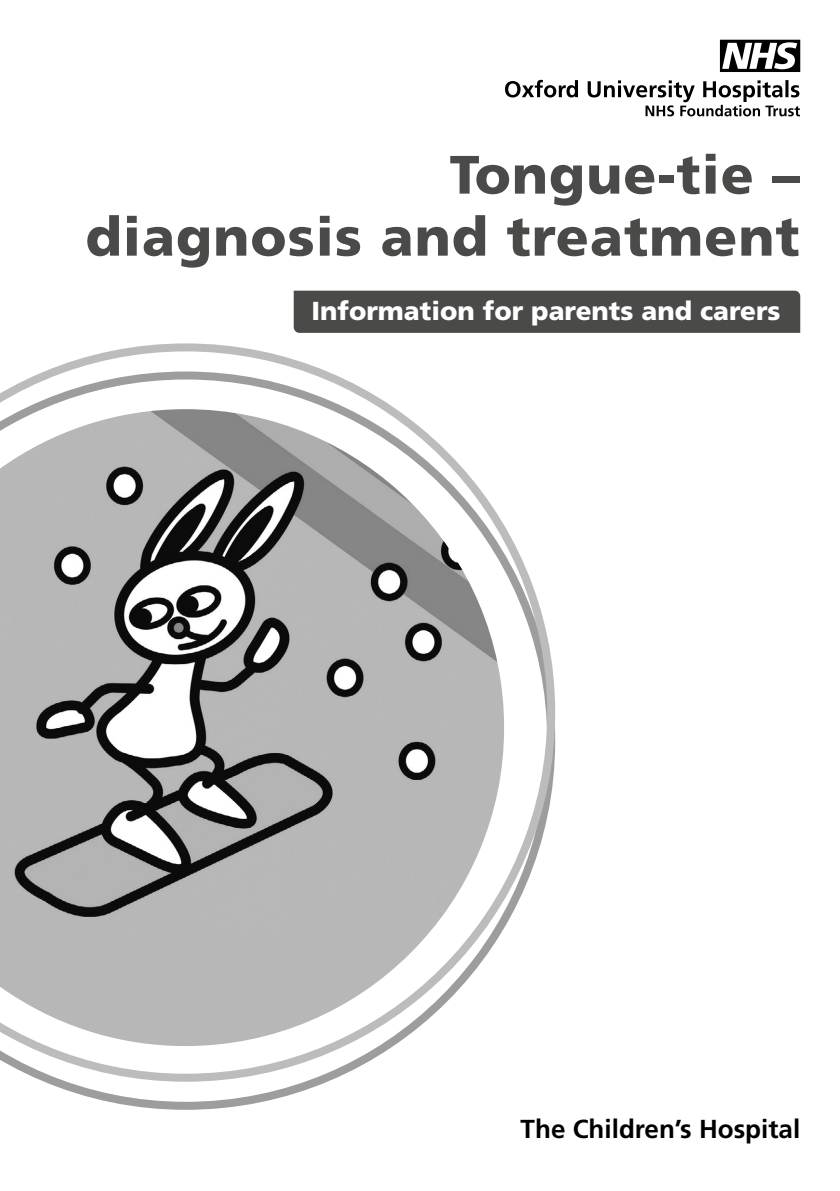
<style>
.page{position:relative;width:840px;height:1191px;background:#fff}
.page>*{position:absolute;margin:0;border:0;box-sizing:border-box;transform-origin:0 0}
.t1{font:900 54px/62px "Frutiger LT Std";letter-spacing:.02em;color:#4a4a49;text-align:right}
.t2{font:900 26px "Frutiger LT Std";color:#fff}
.t3{font:700 26px "Frutiger LT Std";color:#000}
</style>
<div class="page">
<svg style="left:505px;top:80px;width:294px;height:36px"></svg>
<svg style="left:719px;top:40px;width:80px;height:32px"></svg>
<div style="left:293px;top:291px;width:506px;height:42px;background:#4a4a49"></div>
<svg style="left:43px;top:1081px;width:286px;height:28px"></svg>
<svg style="left:0;top:343px;width:555px;height:738px"></svg>
<img style="left:0;top:409px;width:504px;height:637px">
<p class="t1" style="left:86px;top:144px;width:715px">Tongue-tie –<br>diagnosis and treatment</p>
<p class="t2" style="left:311px;top:295px;width:470px">Information for parents and carers</p>
<p class="t3" style="left:520px;top:1113px;width:281px">The Children’s Hospital</p>
</div>
